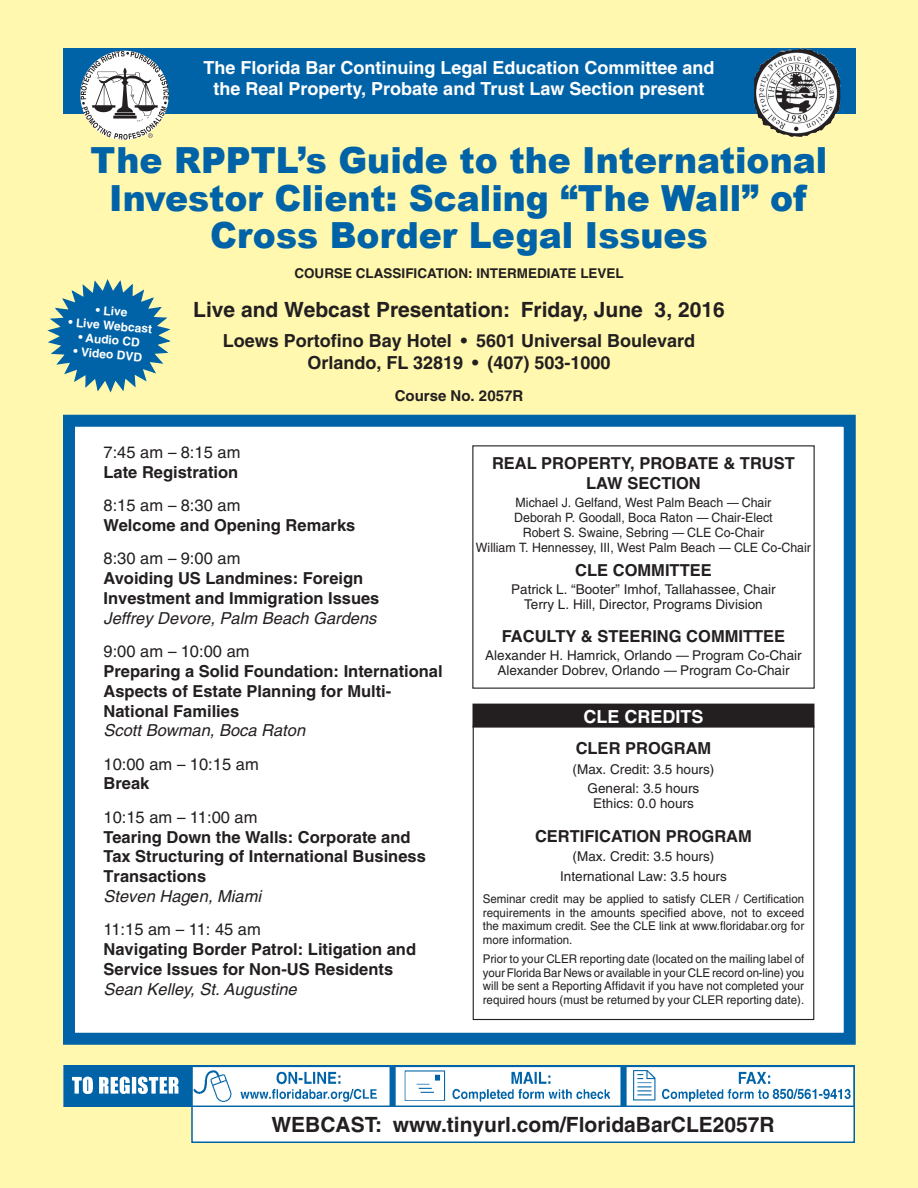
<style>
.page{position:relative;width:918px;height:1188px;background:#fff}
.page>*{position:absolute;margin:0;border:0;box-sizing:border-box;transform-origin:0 0}
.Bro02-title{font:900 36px/37.5px "Arial";color:#0163a7;text-align:center;scale:.96 1}
.Bro04-one_live_locat{font:700 21px "Helvetica";color:#231f20}
.Bro14-CLER_Cert_prog{font:700 21px "Helvetica";color:#231f20}
.Bro01-sectpresent{font:700 18px "Helvetica";color:#fff}
.Bro04-one_live_locat-2{font:700 18px/21.6px "Helvetica";color:#231f20;text-align:center}
.Bro13-CLE_Crsebook_h{font:700 18px "Helvetica";color:#fff}
.Bro08-lect_topic{font:700 16.5px/19.8px "Helvetica";color:#231f20}
.Bro09-lect_speaker{font:700 16.5px/19.8px "Helvetica";color:#231f20}
.Bro07-lect_time{font:16.5px "Helvetica";color:#231f20}
.Bro09-lect_speaker-2{font:italic 16.5px "Helvetica";color:#231f20}
.Bro11-sect_comm_facu{font:700 16.5px/19.8px "Helvetica";color:#231f20;text-align:center}
.Bro14-CLER_Cert_prog-2{font:700 16.5px "Helvetica";color:#231f20}
.Bro05-course{font:700 15px "Helvetica";color:#231f20}
.Bro12-sect_comm_facu{font:13.5px "Helvetica";color:#231f20}
.Bro15-credit_hours{font:13.5px "Helvetica";color:#231f20}
.Bro15a-max__credit_h{font:13.5px "Helvetica";color:#231f20}
.Bro03-course_classif{font:700 13.5px "Helvetica";color:#231f20}
.Bro12-sect_comm_facu-2{font:12.9px "Helvetica";color:#231f20;scale:.96 1}
.Bro18-text8{font:12px/13.5px "Helvetica";color:#231f20;text-align:justify;scale:.96 1}
.t1{font:700 12px "Helvetica";color:#fff}
.s1{font-weight:400}
.s2{font-weight:400;font-style:italic}
.s3{font-family:"Arial";font-weight:400;font-style:italic}
</style>
<div class="page">
<div style="left:0;top:1px;width:918px;height:1187px;background:#fff8ae"></div>
<div style="left:63px;top:48px;width:793px;height:65px;background:#0163a7"></div>
<svg style="left:47px;top:279px;width:124px;height:114px"></svg>
<img style="left:754px;top:48px;width:87px;height:89px">
<div style="left:63px;top:415px;width:793px;height:630px;background:#fff;border:12px solid #0163a7"></div>
<div style="left:472px;top:704px;width:342px;height:24px;background:#231f20"></div>
<div style="left:191px;top:1066px;width:664px;height:77px;background:#fff;border:2px solid #0163a7"></div>
<img style="left:63px;top:1065px;width:792px;height:42px">
<img style="left:78px;top:50px;width:93px;height:90px">
<p class="Bro01-sectpresent" style="left:203px;top:57px;width:513px">The Florida Bar Continuing Legal Education Committee and</p>
<p class="Bro01-sectpresent" style="left:214px;top:78px;width:492px">the Real Property, Probate and Trust Law Section present</p>
<p class="Bro02-title" style="left:91px;top:141px;width:769px">The RPPTL’s Guide to the International<br>Investor Client: Scaling “The Wall” of<br>Cross Border Legal Issues</p>
<p class="Bro03-course_classif" style="left:294px;top:265px;width:331px">COURSE CLASSIFICATION: INTERMEDIATE LEVEL</p>
<p class="Bro04-one_live_locat" style="left:193px;top:297px;width:533px">Live and Webcast Presentation: Friday, June 3, 2016</p>
<p class="Bro04-one_live_locat-2" style="left:223px;top:330px;width:474px">Loews Portofino Bay Hotel • 5601 Universal Boulevard<br>Orlando, FL 32819 • (407) 503-1000</p>
<p class="Bro05-course" style="left:395px;top:386px;width:130px">Course No. 2057R</p>
<p class="t1" style="left:97px;top:302px;width:33px;rotate:5deg">• Live</p>
<p class="t1" style="left:69px;top:314px;width:86px;rotate:5deg">• Live Webcast</p>
<p class="t1" style="left:79px;top:330px;width:63px;rotate:5deg">• Audio CD</p>
<p class="t1" style="left:74px;top:344px;width:70px;rotate:5deg">• Video DVD</p>
<p class="Bro07-lect_time" style="left:104px;top:443px;width:138px">7:45 am – 8:15 am</p>
<p class="Bro08-lect_topic" style="left:104px;top:462px;width:136px">Late Registration</p>
<p class="Bro07-lect_time" style="left:104px;top:496px;width:138px">8:15 am – 8:30 am</p>
<p class="Bro08-lect_topic" style="left:104px;top:515px;width:253px">Welcome and Opening Remarks</p>
<p class="Bro07-lect_time" style="left:104px;top:549px;width:138px">8:30 am – 9:00 am</p>
<p class="Bro08-lect_topic" style="left:104px;top:568px;width:277px">Avoiding US Landmines: Foreign<br>Investment and Immigration Issues</p>
<p class="Bro09-lect_speaker-2" style="left:104px;top:609px;width:274px">Jeffrey Devore, Palm Beach Gardens</p>
<p class="Bro07-lect_time" style="left:104px;top:642px;width:148px">9:00 am – 10:00 am</p>
<p class="Bro08-lect_topic" style="left:104px;top:661px;width:341px">Preparing a Solid Foundation: International<br>Aspects of Estate Planning for Multi-<br>National Families</p>
<p class="Bro09-lect_speaker-2" style="left:104px;top:721px;width:203px">Scott Bowman, Boca Raton</p>
<p class="Bro07-lect_time" style="left:104px;top:754px;width:157px">10:00 am – 10:15 am</p>
<p class="Bro08-lect_topic" style="left:104px;top:774px;width:47px">Break</p>
<p class="Bro09-lect_speaker" style="left:104px;top:807px;width:324px"><span class="s1">10:15 am – 11:00 am<br></span>Tearing Down the Walls: Corporate and<br>Tax Structuring of International Business<br>Transactions<br><span class="s2">Steven Hag</span><span class="s3">e</span><span class="s2">n, Miami</span></p>
<p class="Bro07-lect_time" style="left:104px;top:920px;width:159px">11:15 am – 11: 45 am</p>
<p class="Bro08-lect_topic" style="left:104px;top:939px;width:314px">Navigating Border Patrol: Litigation and<br>Service Issues for Non-US Residents</p>
<p class="Bro09-lect_speaker-2" style="left:104px;top:979px;width:195px">Sean Kelley, St. Augustine</p>
<p class="Bro11-sect_comm_facu" style="left:492px;top:453px;width:304px">REAL PROPERTY, PROBATE &amp; TRUST<br>LAW SECTION</p>
<p class="Bro12-sect_comm_facu-2" style="left:516px;top:495px;width:268px">Michael J. Gelfand, West Palm Beach — Chair</p>
<p class="Bro12-sect_comm_facu-2" style="left:514px;top:510px;width:271px">Deborah P. Goodall, Boca Raton — Chair-Elect</p>
<p class="Bro12-sect_comm_facu-2" style="left:523px;top:525px;width:253px">Robert S. Swaine, Sebring — CLE Co-Chair</p>
<p class="Bro12-sect_comm_facu-2" style="left:476px;top:540px;width:351px">William T. Hennessey, III, West Palm Beach — CLE Co-Chair</p>
<p class="Bro11-sect_comm_facu" style="left:575px;top:560px;width:138px">CLE COMMITTEE</p>
<p class="Bro12-sect_comm_facu" style="left:511px;top:581px;width:266px">Patrick L. “Booter” Imhof, Tallahassee, Chair</p>
<p class="Bro12-sect_comm_facu" style="left:524px;top:596px;width:240px">Terry L. Hill, Director, Programs Division</p>
<p class="Bro11-sect_comm_facu" style="left:502px;top:626px;width:285px">FACULTY &amp; STEERING COMMITTEE</p>
<p class="Bro12-sect_comm_facu" style="left:485px;top:648px;width:318px">Alexander H. Hamrick, Orlando — Program Co-Chair</p>
<p class="Bro12-sect_comm_facu" style="left:497px;top:663px;width:294px">Alexander Dobrev, Orlando — Program Co-Chair</p>
<p class="Bro13-CLE_Crsebook_h" style="left:583px;top:706px;width:122px">CLE CREDITS</p>
<p class="Bro14-CLER_Cert_prog-2" style="left:576px;top:739px;width:137px">CLER PROGRAM</p>
<p class="Bro15a-max__credit_h" style="left:573px;top:761px;width:143px">(Max. Credit: 3.5 hours)</p>
<p class="Bro15-credit_hours" style="left:588px;top:781px;width:113px">General: 3.5 hours</p>
<p class="Bro15-credit_hours" style="left:593px;top:796px;width:102px">Ethics: 0.0 hours</p>
<p class="Bro14-CLER_Cert_prog-2" style="left:535px;top:826px;width:218px">CERTIFICATION PROGRAM</p>
<p class="Bro15a-max__credit_h" style="left:573px;top:849px;width:143px">(Max. Credit: 3.5 hours)</p>
<p class="Bro15-credit_hours" style="left:560px;top:868px;width:168px">International Law: 3.5 hours</p>
<p class="Bro18-text8" style="left:483px;top:892px;width:336px">Seminar credit may be applied to satisfy CLER / Certification requirements in the amounts specified above, not to exceed the maximum credit. See the CLE link at www.floridabar.org for more information.</p>
<p class="Bro18-text8" style="left:483px;top:952px;width:336px">Prior to your CLER reporting date (located on the mailing label of your Florida Bar News or available in your CLE record on-line) you will be sent a Reporting Affidavit if you have not completed your required hours (must be returned by your CLER reporting date).</p>
<p class="Bro14-CLER_Cert_prog" style="left:271px;top:1111px;width:505px">WEBCAST: www.tinyurl.com/FloridaBarCLE2057R</p>
</div>
